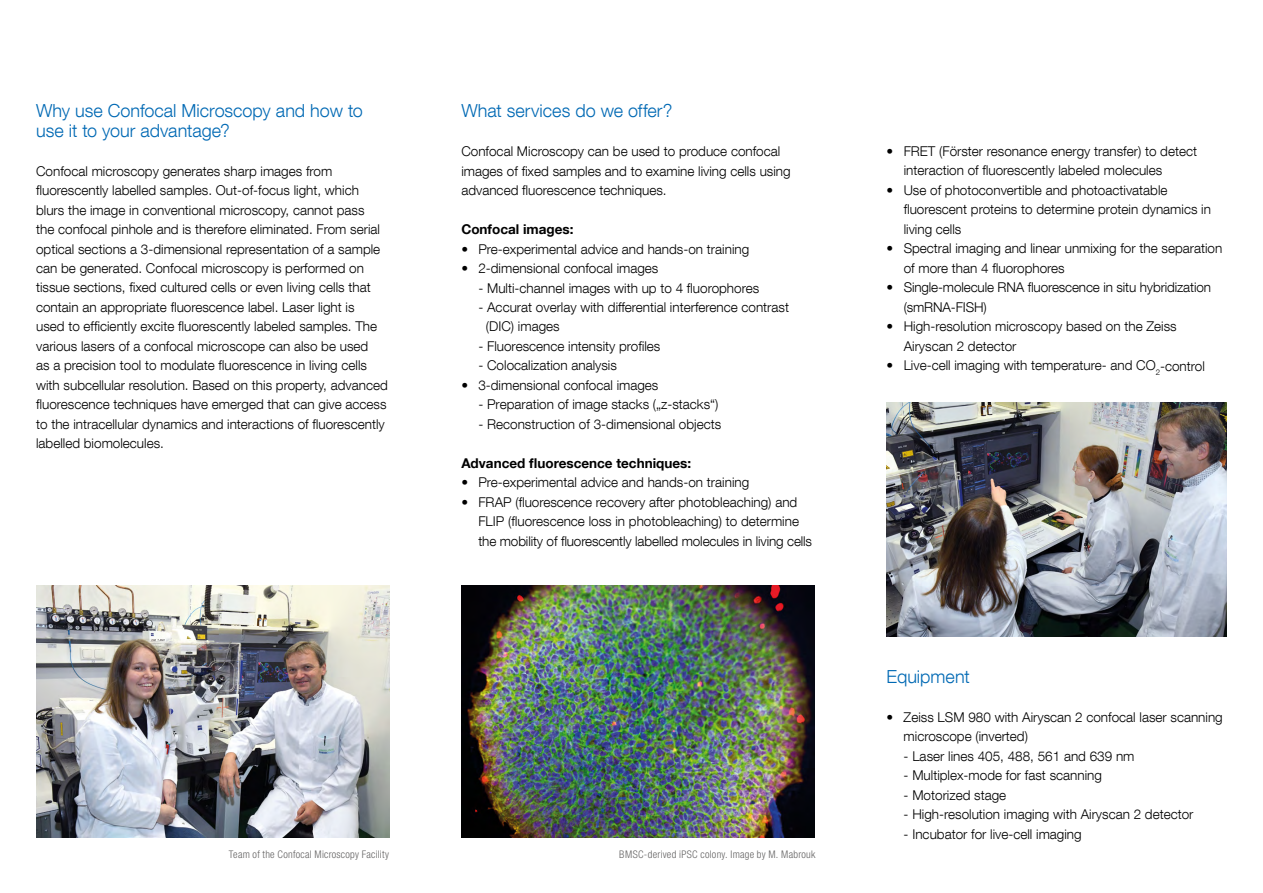
<style>
.page{position:relative;width:1263px;height:893px;background:#fff}
.page>*{position:absolute;margin:0;border:0;box-sizing:border-box;transform-origin:0 0}
.t1{font:300 18px/19.5px "Helvetica Neue LT Com";color:#0069b4}
.t2{font:300 13.5px/19.5px "Helvetica Neue LT Com";color:#000}
.t3{font:700 13.5px "Helvetica Neue LT Com";color:#000}
.t4{font:300 condensed 10.5px "Helvetica Neue LT Com";letter-spacing:.025em;color:#646363}
</style>
<div class="page">
<img style="left:887px;top:403px;width:340px;height:234px">
<img style="left:36px;top:585px;width:353px;height:252px">
<img style="left:461px;top:585px;width:353px;height:252px">
<h1 class="t1" style="left:36px;top:100px;width:328px">Why use Confocal Microscopy and how to use it to your advantage?</h1>
<p class="t2" style="left:36px;top:161px;width:353px">Confocal microscopy generates sharp images from fluorescently labelled samples. Out-of-focus light, which blurs the image in conventional microscopy, cannot pass<br>the confocal pinhole and is therefore eliminated. From serial optical sections a 3-dimensional representation of a sample can be generated. Confocal microscopy is performed on tissue sections, fixed cultured cells or even living cells that contain an appropriate fluorescence label. Laser light is<br>used to efficiently excite fluorescently labeled samples. The various lasers of a confocal microscope can also be used<br>as a precision tool to modulate fluorescence in living cells with subcellular resolution. Based on this property, advanced fluorescence techniques have emerged that can give access to the intracellular dynamics and interactions of fluorescently labelled biomolecules.</p>
<h1 class="t1" style="left:461px;top:100px;width:213px">What services do we offer?</h1>
<p class="t2" style="left:461px;top:141px;width:331px">Confocal Microscopy can be used to produce confocal images of fixed samples and to examine living cells using advanced fluorescence techniques.</p>
<p class="t3" style="left:461px;top:221px;width:114px">Confocal images:</p>
<p class="t2" style="left:461px;top:239px;width:289px">• Pre-experimental advice and hands-on training</p>
<p class="t2" style="left:461px;top:258px;width:199px">• 2-dimensional confocal images</p>
<p class="t2" style="left:478px;top:278px;width:282px">- Multi-channel images with up to 4 fluorophores</p>
<p class="t2" style="left:486px;top:297px;width:305px;text-indent:-8px">- Accurat overlay with differential interference contrast (DIC) images</p>
<p class="t2" style="left:478px;top:336px;width:184px">- Fluorescence intensity profiles</p>
<p class="t2" style="left:478px;top:356px;width:140px">- Colocalization analysis</p>
<p class="t2" style="left:461px;top:375px;width:199px">• 3-dimensional confocal images</p>
<p class="t2" style="left:478px;top:395px;width:242px">- Preparation of image stacks („z-stacks“)</p>
<p class="t2" style="left:478px;top:414px;width:244px">- Reconstruction of 3-dimensional objects</p>
<p class="t3" style="left:461px;top:455px;width:231px">Advanced fluorescence techniques:</p>
<p class="t2" style="left:461px;top:473px;width:289px">• Pre-experimental advice and hands-on training</p>
<p class="t2" style="left:478px;top:492px;width:335px;text-indent:-17px">• FRAP (fluorescence recovery after photobleaching) and<br>FLIP (fluorescence loss in photobleaching) to determine the mobility of fluorescently labelled molecules in living cells</p>
<p class="t4" style="left:229px;top:848px;width:162px">Team of the Confocal Microscopy Facility</p>
<p class="t4" style="left:619px;top:848px;width:198px">BMSC-derived iPSC colony. Image by M. Mabrouk</p>
<p class="t2" style="left:904px;top:141px;width:295px;text-indent:-17px">• FRET (Förster resonance energy transfer) to detect interaction of fluorescently labeled molecules</p>
<p class="t2" style="left:904px;top:180px;width:309px;text-indent:-17px">• Use of photoconvertible and photoactivatable fluorescent proteins to determine protein dynamics in living cells</p>
<p class="t2" style="left:904px;top:239px;width:320px;text-indent:-17px">• Spectral imaging and linear unmixing for the separation of more than 4 fluorophores</p>
<p class="t2" style="left:904px;top:278px;width:309px;text-indent:-17px">• Single-molecule RNA fluorescence in situ hybridization (smRNA-FISH)</p>
<p class="t2" style="left:904px;top:317px;width:275px;text-indent:-17px">• High-resolution microscopy based on the Zeiss<br>Airyscan 2 detector</p>
<p class="t2" style="left:887px;top:356px;width:320px">• Live-cell imaging with temperature- and CO<sub>2</sub>-control</p>
<h1 class="t1" style="left:887px;top:666px;width:85px">Equipment</h1>
<p class="t2" style="left:904px;top:707px;width:321px;text-indent:-17px">• Zeiss LSM 980 with Airyscan 2 confocal laser scanning microscope (inverted)</p>
<p class="t2" style="left:904px;top:746px;width:232px">- Laser lines 405, 488, 561 and 639 nm</p>
<p class="t2" style="left:904px;top:765px;width:200px">- Multiplex-mode for fast scanning</p>
<p class="t2" style="left:904px;top:785px;width:104px">- Motorized stage</p>
<p class="t2" style="left:904px;top:804px;width:291px">- High-resolution imaging with Airyscan 2 detector</p>
<p class="t2" style="left:904px;top:824px;width:180px">- Incubator for live-cell imaging</p>
</div>
